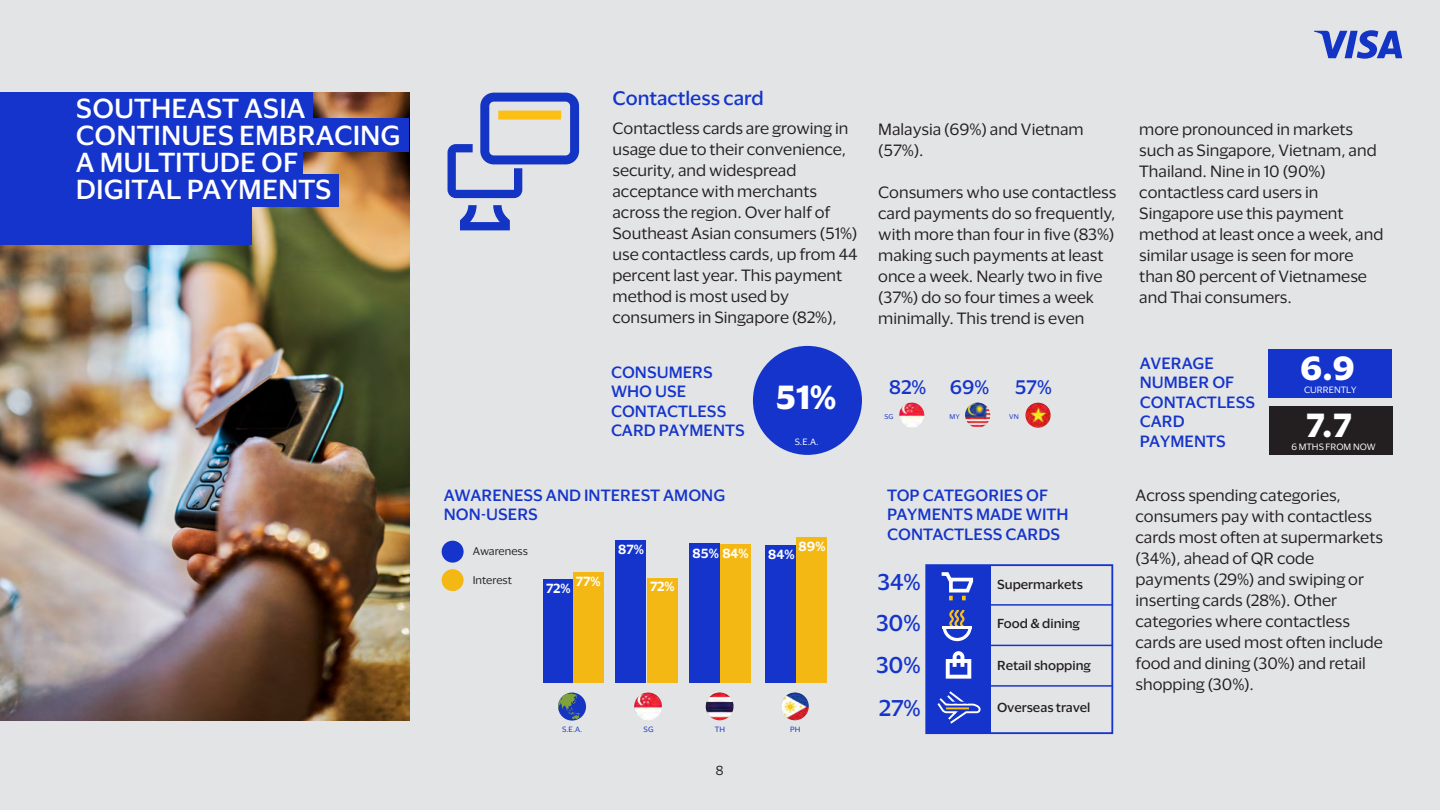
<style>
.page{position:relative;width:1440px;height:810px;background:#fff}
.page>*{position:absolute;margin:0;border:0;box-sizing:border-box;transform-origin:0 0}
.t1{font:700 30.75px "Visa Dialect";color:#fff}
.t2{font:500 25.35px/27px "Visa Dialect";color:#fff}
.t3{font:500 21px/42.3px "Visa Dialect";color:#1434cb;text-align:justify}
.t4{font:500 18px "Visa Dialect";color:#1434cb}
.t5{font:15px/21px "Visa Dialect";color:#231f20}
.t6{font:500 15px/19.5px "Visa Dialect";color:#1434cb}
.t7{font:600 12.15px "Visa Dialect";color:#fff}
.t8{font:500 12px "Visa Dialect";color:#231f20}
.t9{font:12px "Visa Dialect";color:#231f20}
.t10{font:10.2px "Visa Dialect";color:#231f20}
.t11{font:8.4px "Visa Dialect";color:#fff}
.t12{font:7.05px "Visa Dialect";color:#1434c5}
.t13{font:6.3px "Visa Dialect";color:#1434c5}
</style>
<div class="page">
<div style="left:0;top:0;width:1439px;height:810px;background:#e3e4e5"></div>
<div style="left:925px;top:564px;width:188px;height:170px;border:2px solid #1434cb"></div>
<div style="left:1268px;top:349px;width:124px;height:49px;background:#1434cb"></div>
<img style="left:0;top:93px;width:409px;height:627px">
<img style="left:0;top:245px;width:196px;height:198px">
<div style="left:0;top:107px;width:251px;height:138px;background:#1434cb"></div>
<svg style="left:1314px;top:30px;width:88px;height:29px"></svg>
<div style="left:0;top:146px;width:303px;height:35px;background:#1434cb"></div>
<div style="left:0;top:174px;width:339px;height:32px;background:#1434cb"></div>
<div style="left:0;top:93px;width:313px;height:32px;background:#1434cb"></div>
<div style="left:0;top:119px;width:409px;height:33px;background:#1434cb"></div>
<img style="left:899px;top:403px;width:25px;height:25px;border-radius:13px">
<img style="left:1025px;top:403px;width:25px;height:25px;border-radius:13px">
<img style="left:965px;top:403px;width:25px;height:25px;border-radius:13px">
<div style="left:753px;top:346px;width:109px;height:109px;background:#1434cb;border-radius:50%"></div>
<div style="left:1269px;top:406px;width:124px;height:49px;background:#231f20"></div>
<svg style="left:460px;top:205px;width:50px;height:25px"></svg>
<svg style="left:447px;top:93px;width:132px;height:105px"></svg>
<div style="left:498px;top:111px;width:63px;height:9px;background:#fcc015"></div>
<img style="left:705px;top:692px;width:28px;height:28px;border-radius:14px">
<img style="left:781px;top:692px;width:28px;height:28px;border-radius:14px">
<div style="left:689px;top:543px;width:31px;height:140px;background:#1434cb"></div>
<div style="left:720px;top:544px;width:31px;height:139px;background:#f4b815"></div>
<div style="left:615px;top:541px;width:31px;height:142px;background:#1434cb"></div>
<div style="left:765px;top:545px;width:31px;height:138px;background:#1434cb"></div>
<div style="left:796px;top:537px;width:31px;height:146px;background:#f4b815"></div>
<div style="left:647px;top:578px;width:30px;height:105px;background:#f4b815"></div>
<div style="left:543px;top:580px;width:31px;height:103px;background:#1434cb"></div>
<div style="left:573px;top:572px;width:31px;height:111px;background:#f4b815"></div>
<img style="left:634px;top:692px;width:28px;height:28px;border-radius:14px">
<div style="left:558px;top:693px;width:28px;height:28px;background:#1434c1;border-radius:50%"></div>
<svg style="left:558px;top:693px;width:22px;height:27px"></svg>
<div style="left:442px;top:541px;width:21px;height:22px;background:#1434cb;border-radius:50%"></div>
<div style="left:442px;top:569px;width:21px;height:22px;background:#f4b815;border-radius:50%"></div>
<div style="left:927px;top:565px;width:63px;height:168px;background:#1434cb"></div>
<svg style="left:937px;top:691px;width:44px;height:33px"></svg>
<svg style="left:941px;top:572px;width:33px;height:28px"></svg>
<svg style="left:946px;top:651px;width:25px;height:28px"></svg>
<svg style="left:942px;top:610px;width:29px;height:31px"></svg>
<hr style="left:942px;top:626px;width:29px;height:3px;background:#fff">
<hr style="left:930px;top:604px;width:183px;height:2px;background:#1434cb">
<hr style="left:930px;top:645px;width:183px;height:1px;background:#1434cb">
<hr style="left:930px;top:685px;width:183px;height:2px;background:#1434cb">
<p class="t2" style="left:76px;top:93px;width:326px">SOUTHEAST ASIA<br>CONTINUES EMBRACING<br>A MULTITUDE OF<br>DIGITAL PAYMENTS</p>
<p class="t4" style="left:612px;top:84px;width:153px">Contactless card</p>
<p class="t5" style="left:612px;top:117px;width:247px">Contactless cards are growing in usage due to their convenience, security, and widespread acceptance with merchants across the region. Over half of<br>Southeast Asian consumers (51%) use contactless cards, up from 44 percent last year. This payment method is most used by consumers in Singapore (82%),</p>
<p class="t6" style="left:611px;top:361px;width:135px">CONSUMERS<br>WHO USE<br>CONTACTLESS<br>CARD PAYMENTS</p>
<p class="t1" style="left:776px;top:373px;width:62px">51%</p>
<p class="t11" style="left:795px;top:435px;width:25px">S.E.A.</p>
<p class="t5" style="left:878px;top:118px;width:207px">Malaysia (69%) and Vietnam (57%).</p>
<p class="t5" style="left:878px;top:181px;width:240px">Consumers who use contactless card payments do so frequently, with more than four in five (83%) making such payments at least once a week. Nearly two in five (37%) do so four times a week minimally. This trend is even</p>
<p class="t4" style="left:889px;top:373px;width:39px">82%</p>
<p class="t4" style="left:949px;top:373px;width:41px">69%</p>
<p class="t4" style="left:1014px;top:373px;width:39px">57%</p>
<p class="t13" style="left:884px;top:412px;width:11px">SG</p>
<p class="t13" style="left:1009px;top:412px;width:11px">VN</p>
<p class="t13" style="left:949px;top:412px;width:12px">MY</p>
<p class="t6" style="left:444px;top:484px;width:283px">AWARENESS AND INTEREST AMONG<br>NON-USERS</p>
<p class="t6" style="left:887px;top:484px;width:183px">TOP CATEGORIES OF<br>PAYMENTS MADE WITH<br>CONTACTLESS CARDS</p>
<p class="t7" style="left:798px;top:537px;width:28px">89%</p>
<p class="t7" style="left:618px;top:540px;width:27px">87%</p>
<p class="t7" style="left:692px;top:544px;width:58px">85% 84%</p>
<p class="t10" style="left:473px;top:544px;width:57px">Awareness</p>
<p class="t10" style="left:473px;top:572px;width:41px">Interest</p>
<p class="t7" style="left:768px;top:545px;width:28px">84%</p>
<p class="t3" style="left:876px;top:559px;width:46px">34% 30% 30% 27%</p>
<p class="t7" style="left:576px;top:572px;width:26px">77%</p>
<p class="t8" style="left:997px;top:576px;width:87px">Supermarkets</p>
<p class="t8" style="left:997px;top:615px;width:84px">Food &amp; dining</p>
<p class="t8" style="left:997px;top:657px;width:95px">Retail shopping</p>
<p class="t8" style="left:997px;top:699px;width:95px">Overseas travel</p>
<p class="t7" style="left:546px;top:579px;width:26px">72%</p>
<p class="t7" style="left:650px;top:577px;width:26px">72%</p>
<p class="t12" style="left:562px;top:724px;width:21px">S.E.A.</p>
<p class="t12" style="left:643px;top:724px;width:12px">SG</p>
<p class="t12" style="left:715px;top:724px;width:12px">TH</p>
<p class="t12" style="left:790px;top:724px;width:12px">PH</p>
<p class="t9" style="left:716px;top:762px;width:9px">8</p>
<p class="t5" style="left:1139px;top:118px;width:245px">more pronounced in markets such as Singapore, Vietnam, and<br>Thailand. Nine in 10 (90%) contactless card users in<br>Singapore use this payment method at least once a week, and similar usage is seen for more than 80 percent of Vietnamese and Thai consumers.</p>
<p class="t6" style="left:1140px;top:352px;width:117px">AVERAGE<br>NUMBER OF<br>CONTACTLESS<br>CARD<br>PAYMENTS</p>
<p class="t1" style="left:1300px;top:344px;width:56px">6.9</p>
<p class="t11" style="left:1304px;top:384px;width:54px">CURRENTLY</p>
<p class="t1" style="left:1306px;top:401px;width:47px">7.7</p>
<p class="t11" style="left:1291px;top:441px;width:86px">6 MTHS FROM NOW</p>
<p class="t5" style="left:1135px;top:484px;width:249px">Across spending categories, consumers pay with contactless cards most often at supermarkets (34%), ahead of QR code payments (29%) and swiping or inserting cards (28%). Other categories where contactless cards are used most often include food and dining (30%) and retail shopping (30%).</p>
</div>
